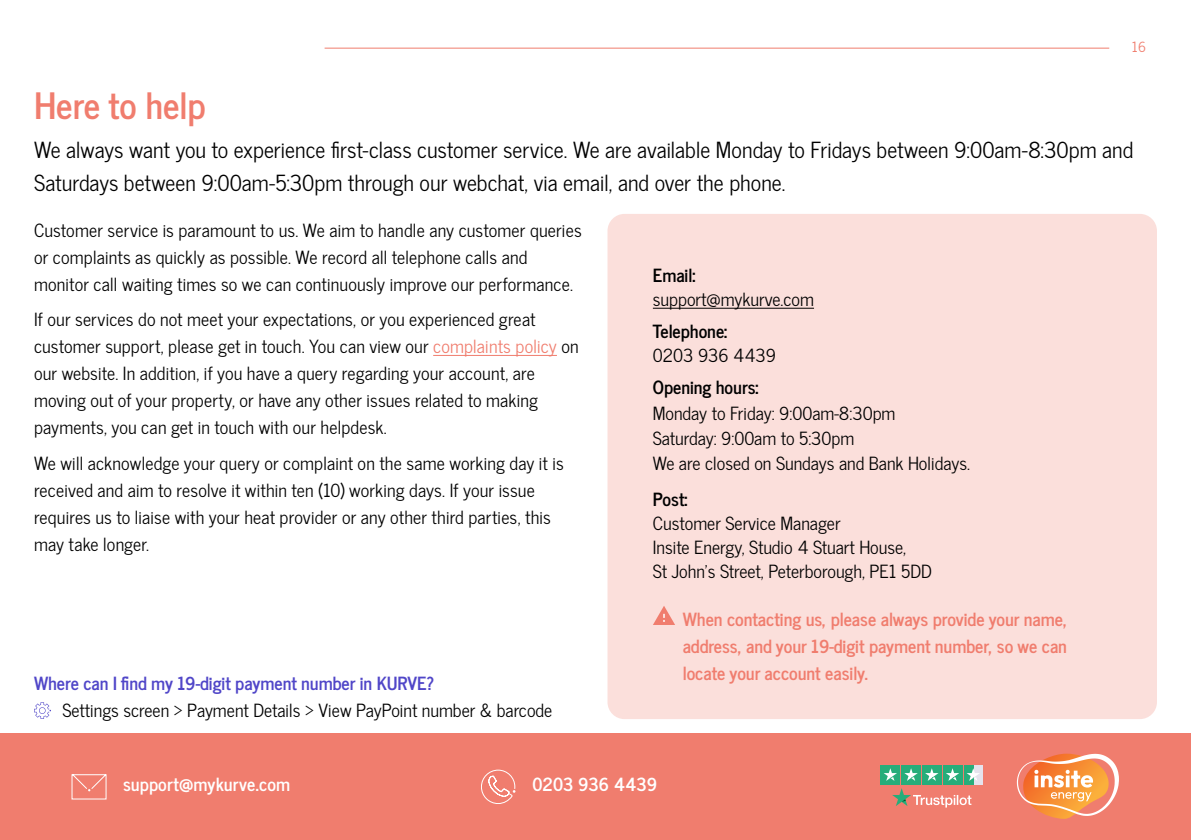
<style>
.page{position:relative;width:1191px;height:840px;background:#fff}
.page>*{position:absolute;margin:0;border:0;box-sizing:border-box;transform-origin:0 0}
.t1{font:700 36px "News Cycle";color:#f07d6e}
.t2{font:22px/33px "News Cycle";color:#000}
.t3{font:18px/27px "News Cycle";letter-spacing:.005em;color:#000}
.t4{font:700 18px/27px "News Cycle";color:#f07d6e;text-align:justify}
.t5{font:700 18px "News Cycle";color:#5046c8}
.t6{font:700 18px "News Cycle";color:#000}
.t7{font:700 18px "News Cycle";letter-spacing:.005em;color:#fff}
.t8{font:14px "News Cycle";color:#f07d6e}
.s1{color:#f07d6e}
</style>
<div class="page">
<div style="left:0;top:732px;width:1191px;height:107px;background:#f07d6e"></div>
<svg style="left:1017px;top:753px;width:102px;height:65px"></svg>
<svg style="left:481px;top:769px;width:34px;height:34px"></svg>
<svg style="left:892px;top:788px;width:79px;height:19px"></svg>
<div style="left:973px;top:764px;width:9px;height:19px;background:#e5e3ed"></div>
<div style="left:963px;top:764px;width:10px;height:19px;background:#27ad7a"></div>
<div style="left:880px;top:764px;width:20px;height:19px;background:#27ad7a"></div>
<div style="left:901px;top:764px;width:19px;height:19px;background:#27ad7a"></div>
<div style="left:922px;top:764px;width:19px;height:19px;background:#27ad7a"></div>
<div style="left:943px;top:764px;width:19px;height:19px;background:#27ad7a"></div>
<svg style="left:884px;top:768px;width:13px;height:12px"></svg>
<svg style="left:904px;top:768px;width:13px;height:12px"></svg>
<svg style="left:925px;top:768px;width:13px;height:12px"></svg>
<svg style="left:946px;top:768px;width:13px;height:12px"></svg>
<svg style="left:966px;top:767px;width:13px;height:13px"></svg>
<svg style="left:71px;top:774px;width:36px;height:25px"></svg>
<hr style="left:324px;top:48px;width:785px;height:1px;background:#f07d6e">
<div style="left:607px;top:214px;width:550px;height:504px;background:#fbdfdb;border-radius:17px"></div>
<svg style="left:653px;top:606px;width:22px;height:18px"></svg>
<hr style="left:653px;top:307px;width:161px;height:1px;background:#000">
<svg style="left:34px;top:702px;width:17px;height:16px"></svg>
<hr style="left:433px;top:355px;width:124px;height:1px;background:#f07d6e">
<h1 class="t1" style="left:34px;top:74px;width:173px">Here to help</h1>
<p class="t8" style="left:1132px;top:34px;width:16px">16</p>
<p class="t2" style="left:34px;top:132px;width:1100px">We always want you to experience first-class customer service. We are available Monday to Fridays between 9:00am-8:30pm and<br>Saturdays between 9:00am-5:30pm through our webchat, via email, and over the phone.</p>
<p class="t3" style="left:34px;top:215px;width:549px">Customer service is paramount to us. We aim to handle any customer queries or complaints as quickly as possible. We record all telephone calls and monitor call waiting times so we can continuously improve our performance.</p>
<p class="t3" style="left:34px;top:305px;width:546px">If our services do not meet your expectations, or you experienced great customer support, please get in touch. You can view our <span class="s1">complaints policy</span> on our website. In addition, if you have a query regarding your account, are moving out of your property, or have any other issues related to making payments, you can get in touch with our helpdesk.</p>
<p class="t3" style="left:34px;top:448px;width:531px">We will acknowledge your query or complaint on the same working day it is received and aim to resolve it within ten (10) working days. If your issue requires us to liaise with your heat provider or any other third parties, this may take longer.</p>
<p class="t5" style="left:34px;top:666px;width:402px">Where can I find my 19-digit payment number in KURVE?</p>
<p class="t3" style="left:62px;top:695px;width:491px">Settings screen &gt; Payment Details &gt; View PayPoint number &amp; barcode</p>
<p class="t6" style="left:653px;top:259px;width:44px">Email:</p>
<p class="t3" style="left:653px;top:285px;width:163px">support@mykurve.com</p>
<p class="t6" style="left:653px;top:315px;width:76px">Telephone:</p>
<p class="t3" style="left:653px;top:340px;width:125px">0203 936 4439</p>
<p class="t6" style="left:653px;top:371px;width:107px">Opening hours:</p>
<p class="t3" style="left:653px;top:399px;width:319px;line-height:25.4px">Monday to Friday: 9:00am-8:30pm<br>Saturday: 9:00am to 5:30pm<br>We are closed on Sundays and Bank Holidays.</p>
<p class="t6" style="left:653px;top:483px;width:36px">Post:</p>
<p class="t3" style="left:653px;top:510px;width:280px;line-height:24px">Customer Service Manager<br>Insite Energy, Studio 4 Stuart House,<br>St John’s Street, Peterborough, PE1 5DD</p>
<p class="t4" style="left:682px;top:603px;width:386px">When contacting us, please always provide your name, address, and your 19-digit payment number, so we can locate your account easily.</p>
<p class="t7" style="left:123px;top:768px;width:169px">support@mykurve.com</p>
<p class="t7" style="left:532px;top:768px;width:126px">0203 936 4439</p>
</div>
